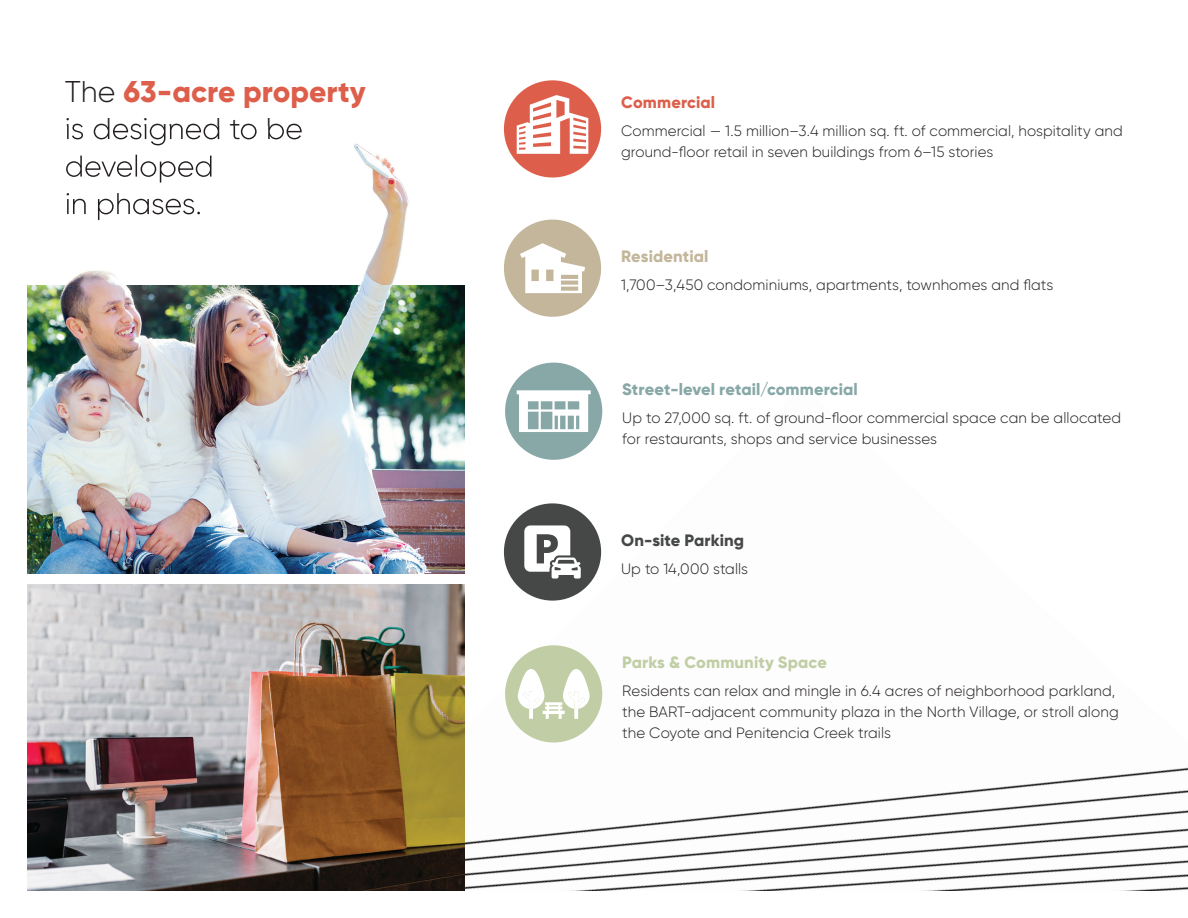
<style>
.page{position:relative;width:1188px;height:918px;background:#fff}
.page>*{position:absolute;margin:0;border:0;box-sizing:border-box;transform-origin:0 0}
.t1{font:300 30px/37.5px "Gilroy";letter-spacing:-.005em;color:#231f20}
.t2{font:800 16.5px "Gilroy";letter-spacing:.005em;color:#87a8a7}
.t3{font:800 16.5px "Gilroy";letter-spacing:.005em;color:#c1cea5}
.t4{font:800 16.5px "Gilroy";letter-spacing:.005em;color:#464747}
.t5{font:800 16.5px "Gilroy";letter-spacing:.005em;color:#c3b69b}
.t6{font:800 16.5px "Gilroy";letter-spacing:.005em;color:#dd5f4b}
.t7{font:300 15px/21px "Gilroy";letter-spacing:.005em;color:#231f20}
.s1{font-weight:800;color:#dd5f4b}
</style>
<div class="page">
<img style="left:464px;top:386px;width:724px;height:505px">
<img style="left:27px;top:584px;width:437px;height:307px">
<img style="left:27px;top:325px;width:437px;height:249px">
<img style="left:27px;top:143px;width:438px;height:182px">
<img style="left:464px;top:325px;width:20px;height:249px">
<img style="left:67px;top:126px;width:235px;height:19px">
<img style="left:66px;top:155px;width:145px;height:28px">
<img style="left:67px;top:193px;width:133px;height:27px">
<div style="left:505px;top:363px;width:97px;height:97px;background:#87a8a7;border-radius:50%"></div>
<svg style="left:517px;top:390px;width:74px;height:42px"></svg>
<div style="left:504px;top:80px;width:97px;height:98px;background:#dd5f4b;border-radius:50%"></div>
<svg style="left:517px;top:95px;width:71px;height:59px"></svg>
<div style="left:504px;top:220px;width:97px;height:97px;background:#c3b69b;border-radius:50%"></div>
<svg style="left:520px;top:243px;width:65px;height:50px"></svg>
<div style="left:504px;top:503px;width:97px;height:98px;background:#464747;border-radius:50%"></div>
<svg style="left:524px;top:525px;width:57px;height:54px"></svg>
<div style="left:505px;top:645px;width:97px;height:97px;background:#c1cea5;border-radius:50%"></div>
<svg style="left:518px;top:669px;width:72px;height:50px"></svg>
<h1 class="t1" style="left:65px;top:72px;width:303px">The <span class="s1">63-acre property </span>is designed to be</h1>
<p class="t6" style="left:621px;top:92px;width:95px">Commercial</p>
<p class="t7" style="left:621px;top:120px;width:503px">Commercial — 1.5 million–3.4 million sq. ft. of commercial, hospitality and ground-floor retail in seven buildings from 6–15 stories</p>
<p class="t5" style="left:621px;top:246px;width:89px">Residential</p>
<p class="t7" style="left:621px;top:274px;width:434px">1,700–3,450 condominiums, apartments, townhomes and flats</p>
<p class="t2" style="left:622px;top:378px;width:237px">Street-level retail/commercial</p>
<p class="t7" style="left:622px;top:407px;width:500px">Up to 27,000 sq. ft. of ground-floor commercial space can be allocated for restaurants, shops and service businesses</p>
<p class="t4" style="left:621px;top:530px;width:124px">On-site Parking</p>
<p class="t7" style="left:621px;top:558px;width:128px">Up to 14,000 stalls</p>
<p class="t3" style="left:622px;top:652px;width:206px">Parks &amp; Community Space</p>
<p class="t7" style="left:622px;top:680px;width:498px">Residents can relax and mingle in 6.4 acres of neighborhood parkland, the BART-adjacent community plaza in the North Village, or stroll along the Coyote and Penitencia Creek trails</p>
</div>
